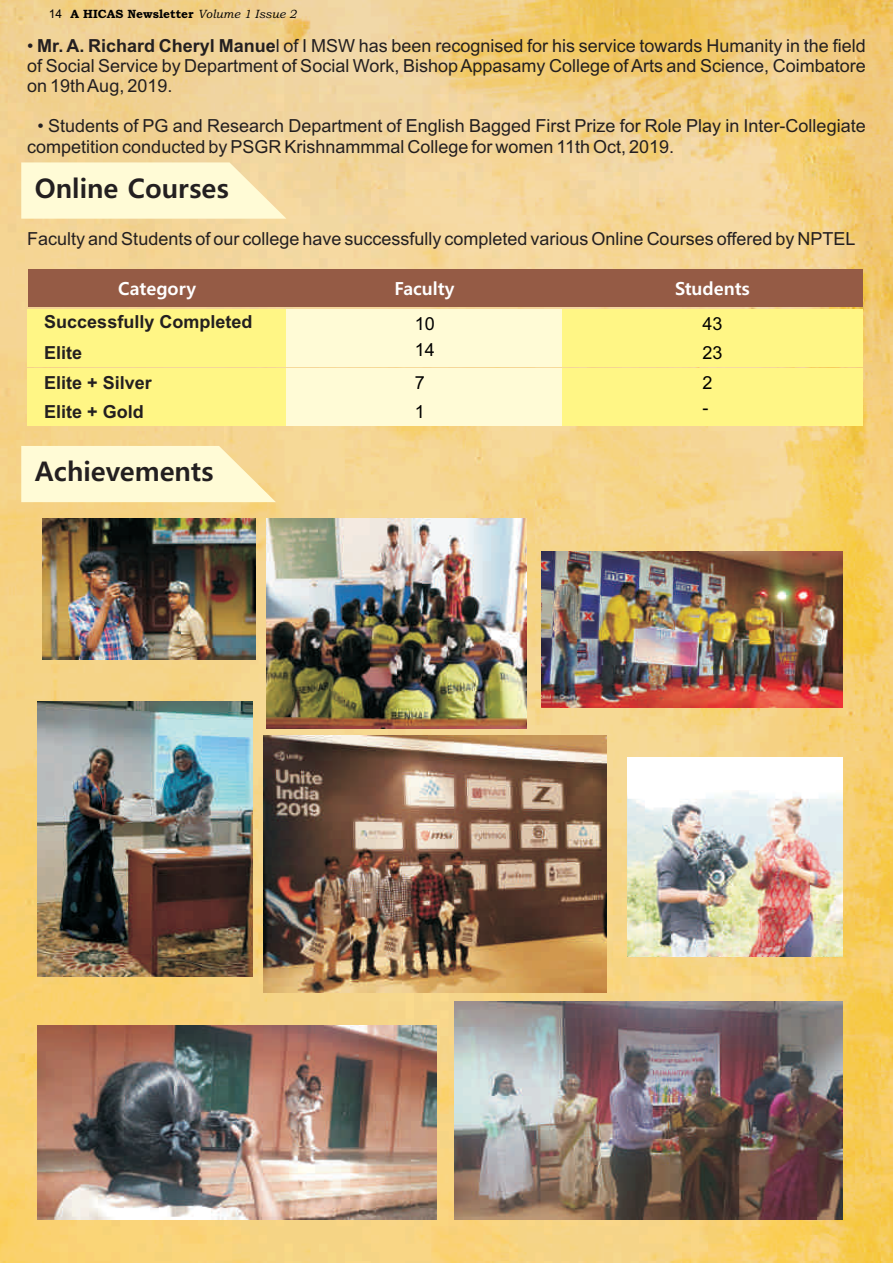
<style>
.page{position:relative;width:893px;height:1263px;background:#fff}
.page>*{position:absolute;margin:0;border:0;box-sizing:border-box;transform-origin:0 0}
.t1{font:700 27px "Malgun Gothic";color:#231f20}
.t2{font:18px/20.1px "Arial";color:#231f20;text-align:justify}
.t3{font:700 18px/29.4px "Arial";color:#231f20}
.t4{font:700 18px "Malgun Gothic";color:#fff}
.t5{font:18px/29.4px "Arial";color:#000}
.t6{font:12px "Bookman Old Style";color:#000}
.s1{font-family:"Arial"}
.s2{font-style:italic}
.s3{font-weight:700}
</style>
<div class="page">
<img style="left:0;top:0;width:893px;height:1263px">
<svg style="left:21px;top:162px;width:265px;height:57px;background:#fdf6cf"></svg>
<div style="left:562px;top:309px;width:300px;height:28px;background:#fff685"></div>
<div style="left:28px;top:309px;width:259px;height:28px;background:#fff685"></div>
<div style="left:287px;top:309px;width:275px;height:28px;background:#fffbd6"></div>
<div style="left:562px;top:339px;width:300px;height:28px;background:#fff685"></div>
<div style="left:28px;top:339px;width:259px;height:28px;background:#fff685"></div>
<div style="left:287px;top:339px;width:275px;height:28px;background:#fffbd6"></div>
<div style="left:562px;top:368px;width:300px;height:28px;background:#fff685"></div>
<div style="left:28px;top:368px;width:259px;height:28px;background:#fff685"></div>
<div style="left:287px;top:368px;width:275px;height:28px;background:#fffbd6"></div>
<div style="left:562px;top:397px;width:300px;height:29px;background:#fff685"></div>
<div style="left:28px;top:397px;width:259px;height:29px;background:#fff685"></div>
<div style="left:287px;top:397px;width:275px;height:29px;background:#fffbd6"></div>
<div style="left:28px;top:269px;width:834px;height:37px;background:#955b45"></div>
<svg style="left:21px;top:446px;width:255px;height:56px;background:#fdf6ce"></svg>
<img style="left:542px;top:552px;width:301px;height:156px">
<img style="left:38px;top:1026px;width:398px;height:193px">
<img style="left:455px;top:1001px;width:388px;height:218px">
<img style="left:627px;top:757px;width:216px;height:199px">
<img style="left:43px;top:518px;width:212px;height:142px">
<img style="left:38px;top:701px;width:215px;height:275px">
<img style="left:266px;top:518px;width:261px;height:210px">
<img style="left:263px;top:735px;width:344px;height:257px">
<p class="t6" style="left:49px;top:9px;width:249px"><span class="s1">14</span> A HICAS Newsletter <span class="s2">Volume 1 Issue 2</span></p>
<p class="t2" style="left:27px;top:37px;width:840px">• <span class="s3">Mr. A. Richard Cheryl Manue</span>l of I MSW has been recognised for his service towards Humanity in the field of Social Service by Department of Social Work, Bishop Appasamy College of Arts and Science, Coimbatore on 19th Aug, 2019.</p>
<p class="t2" style="left:27px;top:118px;width:840px;text-indent:10px">• Students of PG and Research Department of English Bagged First Prize for Role Play in Inter-Collegiate competition conducted by PSGR Krishnammmal College for women 11th Oct, 2019.</p>
<h1 class="t1" style="left:35px;top:176px;width:195px">Online Courses</h1>
<p class="t2" style="left:27px;top:231px;width:830px">Faculty and Students of our college have successfully completed various Online Courses offered by NPTEL</p>
<p class="t4" style="left:118px;top:280px;width:79px">Category</p>
<p class="t4" style="left:394px;top:280px;width:61px">Faculty</p>
<p class="t4" style="left:675px;top:280px;width:76px">Students</p>
<p class="t3" style="left:44px;top:309px;width:210px">Successfully Completed</p>
<p class="t5" style="left:703px;top:310px;width:22px;text-align:justify">43<br>23<br>2</p>
<p class="t5" style="left:703px;top:395px;width:7px">-</p>
<p class="t5" style="left:415px;top:312px;width:22px;line-height:26.4px">10<br>14</p>
<p class="t5" style="left:415px;top:369px;width:12px">7<br>1</p>
<p class="t3" style="left:44px;top:340px;width:109px">Elite<br>Elite + Silver<br>Elite + Gold</p>
<h1 class="t1" style="left:35px;top:460px;width:180px">Achievements</h1>
</div>
